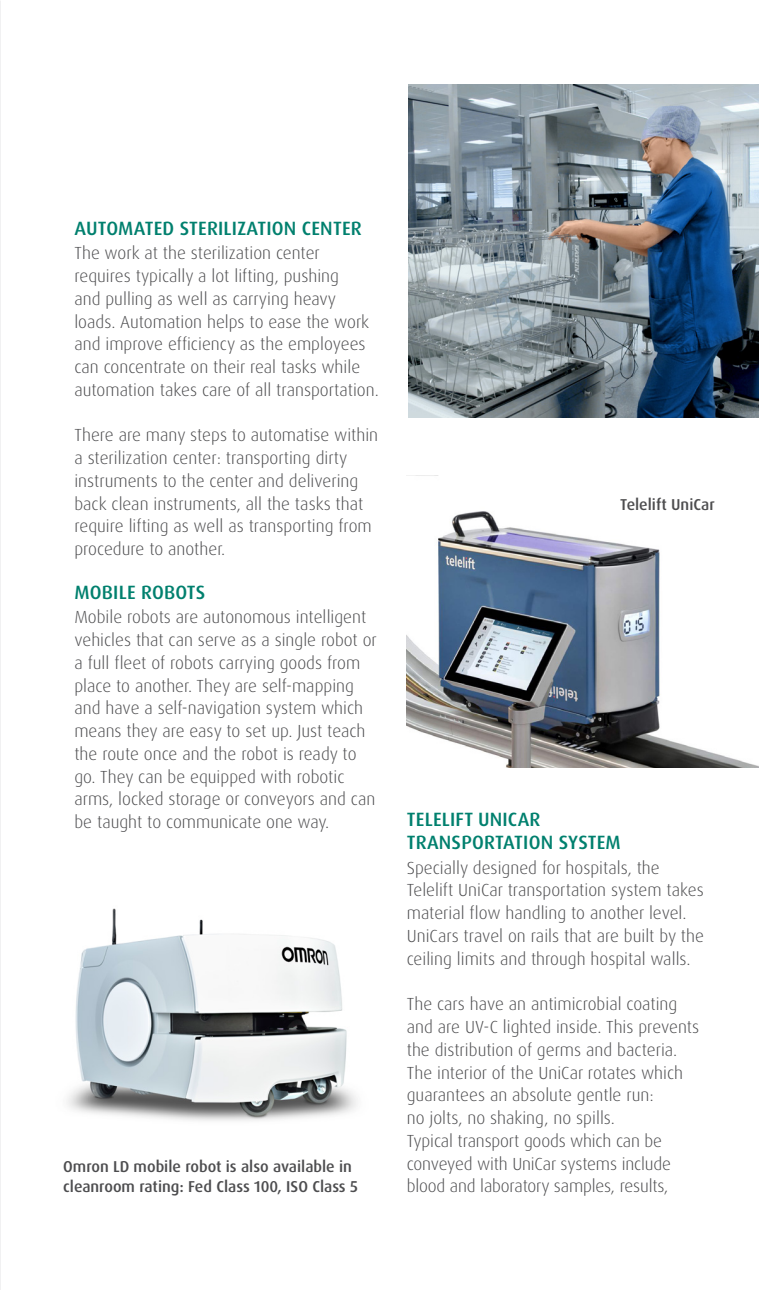
<style>
.page{position:relative;width:759px;height:1290px;background:#fff}
.page>*{position:absolute;margin:0;border:0;box-sizing:border-box;transform-origin:0 0}
.BODY{font:500 19.25px/22.8px "Dax Pro";letter-spacing:.01em;color:#00806e}
.SUBTITLE_AT{font:500 19.25px "Dax Pro";letter-spacing:.01em;color:#00806e}
.BODY-2{font:300 17.5px/22.8px "Dax Pro";color:#4d4d4f}
.BODY-3{font:500 15.75px "Dax Pro";color:#4d4d4f}
</style>
<div class="page">
<img style="left:407px;top:511px;width:352px;height:256px">
<img style="left:67px;top:908px;width:290px;height:213px">
<img style="left:0;top:0;width:1px;height:1290px">
<img style="left:408px;top:84px;width:351px;height:334px">
<p class="SUBTITLE_AT" style="left:75px;top:216px;width:289px">AUTOMATED STERILIZATION CENTER</p>
<p class="BODY-2" style="left:74px;top:242px;width:306px">The work at the sterilization center requires typically a lot lifting, pushing<br>and pulling as well as carrying heavy loads. Automation helps to ease the work and improve efficiency as the employees can concentrate on their real tasks while automation takes care of all transportation.</p>
<p class="BODY-2" style="left:74px;top:424px;width:305px">There are many steps to automatise within a sterilization center: transporting dirty instruments to the center and delivering back clean instruments, all the tasks that require lifting as well as transporting from procedure to another.</p>
<p class="BODY" style="left:75px;top:581px;width:132px">MOBILE ROBOTS</p>
<p class="BODY-2" style="left:74px;top:606px;width:304px">Mobile robots are autonomous intelligent vehicles that can serve as a single robot or a full fleet of robots carrying goods from place to another. They are self-mapping and have a self-navigation system which means they are easy to set up. Just teach the route once and the robot is ready to go. They can be equipped with robotic arms, locked storage or conveyors and can be taught to communicate one way.</p>
<p class="BODY-3" style="left:63px;top:1156px;width:290px">Omron LD mobile robot is also available in</p>
<p class="BODY-3" style="left:63px;top:1176px;width:296px">cleanroom rating: Fed Class 100, ISO Class 5</p>
<p class="BODY-3" style="left:620px;top:494px;width:96px">Telelift UniCar</p>
<p class="BODY" style="left:407px;top:808px;width:216px">TELELIFT UNICAR<br>TRANSPORTATION SYSTEM</p>
<p class="BODY-2" style="left:407px;top:856px;width:299px">Specially designed for hospitals, the Telelift UniCar transportation system takes material flow handling to another level.<br>UniCars travel on rails that are built by the ceiling limits and through hospital walls.</p>
<p class="BODY-2" style="left:407px;top:993px;width:294px">The cars have an antimicrobial coating and are UV-C lighted inside. This prevents the distribution of germs and bacteria.<br>The interior of the UniCar rotates which guarantees an absolute gentle run:<br>no jolts, no shaking, no spills.</p>
<p class="BODY-2" style="left:407px;top:1129px;width:266px">Typical transport goods which can be conveyed with UniCar systems include blood and laboratory samples, results,</p>
</div>
